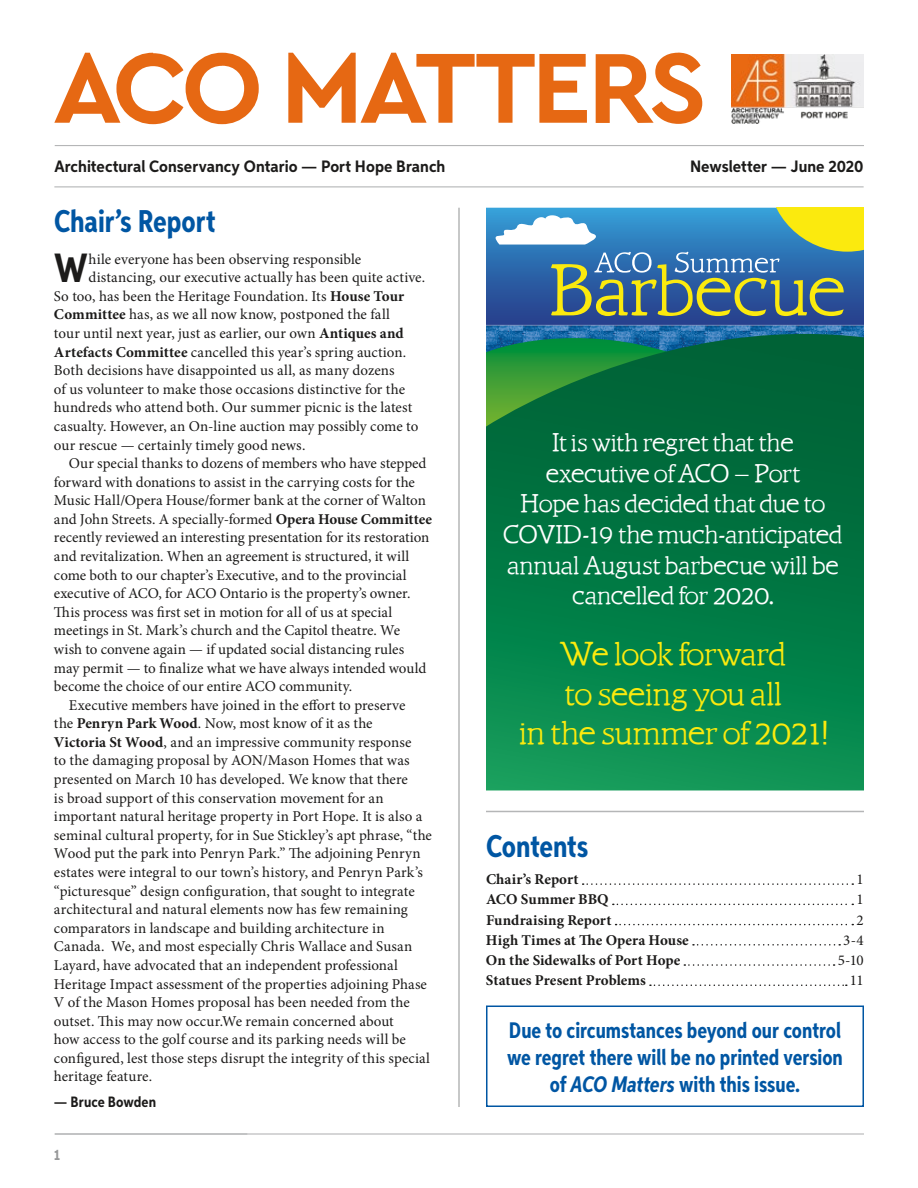
<style>
.page{position:relative;width:918px;height:1188px;background:#fff}
.page>*{position:absolute;margin:0;border:0;box-sizing:border-box;transform-origin:0 0}
.t1{font:700 40.95px "Aspira X Nar";color:#1c1b1a}
.t2{font:33px/39.6px "Barber";letter-spacing:-.015em;color:#fbea0e;text-align:center}
.t3{font:700 31.5px "Aspira XX Nar";letter-spacing:-.005em;color:#0056a3}
.t4{font:25.5px/30.6px "Barber";letter-spacing:-.01em;color:#fff;text-align:center}
.t5{font:700 22.5px/27px "Aspira XX Nar";color:#0056a3;text-align:center}
.t6{font:700 16.5px "Aspira Nar";letter-spacing:.005em;color:#1c1b1a}
.t7{font:15px "Minion Pro";color:#1c1b1a}
.t8{font:700 15px "Minion Pro";letter-spacing:.005em;color:#1c1b1a}
.t9{font:700 15px "Aspira X Nar";letter-spacing:.01em;color:#1c1b1a}
.t10{font:700 15px "Aspira XX Nar";color:#969798}
.s1{font-weight:700}
.s2{font-style:italic}
</style>
<div class="page">
<hr style="left:55px;top:1133px;width:809px;height:2px;background:#b5b6b7">
<hr style="left:54px;top:186px;width:810px;height:1px;background:#b5b6b7">
<hr style="left:55px;top:145px;width:809px;height:1px;background:#b5b6b7">
<svg style="left:583px;top:883px;width:270px;height:2px"></svg>
<svg style="left:613px;top:904px;width:240px;height:1px"></svg>
<svg style="left:616px;top:924px;width:237px;height:1px"></svg>
<svg style="left:693px;top:944px;width:147px;height:2px"></svg>
<svg style="left:684px;top:964px;width:151px;height:2px"></svg>
<svg style="left:650px;top:985px;width:197px;height:1px"></svg>
<hr style="left:458px;top:208px;width:2px;height:899px;background:#b5b6b7">
<svg style="left:54px;top:53px;width:205px;height:71px"></svg>
<img style="left:732px;top:54px;width:132px;height:70px">
<svg style="left:288px;top:53px;width:414px;height:71px"></svg>
<hr style="left:486px;top:811px;width:378px;height:1px;background:#b5b6b7">
<img style="left:486px;top:272px;width:378px;height:62px">
<svg style="left:486px;top:334px;width:378px;height:456px;background:#057a45"></svg>
<svg style="left:488px;top:208px;width:376px;height:108px;background:#5d8c9a"></svg>
<div style="left:486px;top:1006px;width:378px;height:101px;border:2px solid #0056a3"></div>
<p class="t6" style="left:54px;top:157px;width:393px">Architectural Conservancy Ontario — Port Hope Branch</p>
<p class="t6" style="left:690px;top:157px;width:175px">Newsletter — June 2020</p>
<h3 class="t3" style="left:54px;top:202px;width:163px">Chair’s Report</h3>
<h1 class="t1" style="left:54px;top:243px;width:35px">W</h1>
<p class="t7" style="left:88px;top:249px;width:274px">hile everyone has been observing responsible</p>
<p class="t7" style="left:88px;top:267px;width:338px">distancing, our executive actually has been quite active.</p>
<p class="t7" style="left:54px;top:286px;width:352px">So too, has been the Heritage Foundation. Its <span class="s1">House Tour</span></p>
<p class="t7" style="left:54px;top:305px;width:338px"><span class="s1">Committee</span> has, as we all now know, postponed the fall</p>
<p class="t7" style="left:54px;top:323px;width:351px">tour until next year, just as earlier, our own <span class="s1">Antiques and</span></p>
<p class="t7" style="left:54px;top:342px;width:354px"><span class="s1">Artefacts Committee</span> cancelled this year’s spring auction.</p>
<p class="t7" style="left:54px;top:360px;width:342px">Both decisions have disappointed us all, as many dozens</p>
<p class="t7" style="left:54px;top:379px;width:353px">of us volunteer to make those occasions distinctive for the</p>
<p class="t7" style="left:54px;top:398px;width:360px">hundreds who attend both. Our summer picnic is the latest</p>
<p class="t7" style="left:54px;top:416px;width:366px">casualty. However, an On-line auction may possibly come to</p>
<p class="t7" style="left:54px;top:435px;width:253px">our rescue — certainly timely good news.</p>
<p class="t7" style="left:69px;top:453px;width:359px">Our special thanks to dozens of members who have stepped</p>
<p class="t7" style="left:54px;top:472px;width:362px">forward with donations to assist in the carrying costs for the</p>
<p class="t7" style="left:54px;top:490px;width:373px">Music Hall/Opera House/former bank at the corner of Walton</p>
<p class="t7" style="left:54px;top:509px;width:379px">and John Streets. A specially-formed <span class="s1">Opera House Committee</span></p>
<p class="t7" style="left:54px;top:528px;width:377px">recently reviewed an interesting presentation for its restoration</p>
<p class="t7" style="left:54px;top:546px;width:357px">and revitalization. When an agreement is structured, it will</p>
<p class="t7" style="left:54px;top:565px;width:354px">come both to our chapter’s Executive, and to the provincial</p>
<p class="t7" style="left:54px;top:583px;width:358px">executive of ACO, for ACO Ontario is the property’s owner.</p>
<p class="t7" style="left:54px;top:602px;width:340px">This process was first set in motion for all of us at special</p>
<p class="t7" style="left:54px;top:621px;width:348px">meetings in St. Mark’s church and the Capitol theatre. We</p>
<p class="t7" style="left:54px;top:639px;width:352px">wish to convene again — if updated social distancing rules</p>
<p class="t7" style="left:54px;top:658px;width:374px">may permit — to finalize what we have always intended would</p>
<p class="t7" style="left:54px;top:676px;width:300px">become the choice of our entire ACO community.</p>
<p class="t7" style="left:69px;top:695px;width:338px">Executive members have joined in the effort to preserve</p>
<p class="t7" style="left:54px;top:713px;width:320px">the <span class="s1">Penryn Park Wood</span>. Now, most know of it as the</p>
<p class="t7" style="left:54px;top:732px;width:359px"><span class="s1">Victoria St Wood</span>, and an impressive community response</p>
<p class="t7" style="left:54px;top:751px;width:357px">to the damaging proposal by AON/Mason Homes that was</p>
<p class="t7" style="left:54px;top:769px;width:355px">presented on March 10 has developed. We know that there</p>
<p class="t7" style="left:54px;top:788px;width:331px">is broad support of this conservation movement for an</p>
<p class="t7" style="left:54px;top:806px;width:370px">important natural heritage property in Port Hope. It is also a</p>
<p class="t7" style="left:54px;top:825px;width:380px">seminal cultural property, for in Sue Stickley’s apt phrase, “the</p>
<p class="t7" style="left:54px;top:844px;width:368px">Wood put the park into Penryn Park.” The adjoining Penryn</p>
<p class="t7" style="left:54px;top:862px;width:371px">estates were integral to our town’s history, and Penryn Park’s</p>
<p class="t7" style="left:54px;top:881px;width:362px">“picturesque” design configuration, that sought to integrate</p>
<p class="t7" style="left:54px;top:899px;width:355px">architectural and natural elements now has few remaining</p>
<p class="t7" style="left:54px;top:918px;width:332px">comparators in landscape and building architecture in</p>
<p class="t7" style="left:54px;top:937px;width:360px">Canada. We, and most especially Chris Wallace and Susan</p>
<p class="t7" style="left:54px;top:955px;width:346px">Layard, have advocated that an independent professional</p>
<p class="t7" style="left:54px;top:974px;width:375px">Heritage Impact assessment of the properties adjoining Phase</p>
<p class="t7" style="left:54px;top:992px;width:357px">V of the Mason Homes proposal has been needed from the</p>
<p class="t7" style="left:54px;top:1011px;width:341px">outset. This may now occur.We remain concerned about</p>
<p class="t7" style="left:54px;top:1029px;width:354px">how access to the golf course and its parking needs will be</p>
<p class="t7" style="left:54px;top:1048px;width:378px">configured, lest those steps disrupt the integrity of this special</p>
<p class="t7" style="left:54px;top:1067px;width:100px">heritage feature.</p>
<p class="t9" style="left:54px;top:1092px;width:104px">— Bruce Bowden</p>
<h3 class="t4" style="left:503px;top:428px;width:341px">It is with regret that the executive of ACO – Port<br>Hope has decided that due to<br>COVID-19 the much-anticipated annual August barbecue will be cancelled for 2020.</h3>
<h2 class="t2" style="left:518px;top:635px;width:310px">We look forward<br>to seeing you all<br>in the summer of 2021!</h2>
<h3 class="t3" style="left:486px;top:827px;width:104px">Contents</h3>
<p class="t8" style="left:486px;top:869px;width:94px">Chair’s Report</p>
<p class="t7" style="left:856px;top:869px;width:9px">1</p>
<p class="t8" style="left:486px;top:889px;width:124px">ACO Summer BBQ</p>
<p class="t7" style="left:856px;top:890px;width:9px">1</p>
<p class="t8" style="left:486px;top:909px;width:127px">Fundraising Report</p>
<p class="t7" style="left:856px;top:910px;width:9px">2</p>
<p class="t8" style="left:486px;top:929px;width:204px">High Times at The Opera House</p>
<p class="t7" style="left:843px;top:930px;width:22px">3-4</p>
<p class="t8" style="left:486px;top:950px;width:196px">On the Sidewalks of Port Hope</p>
<p class="t7" style="left:838px;top:950px;width:27px">5-10</p>
<p class="t8" style="left:486px;top:970px;width:161px">Statues Present Problems</p>
<p class="t7" style="left:850px;top:970px;width:15px">11</p>
<h3 class="t5" style="left:507px;top:1017px;width:337px">Due to circumstances beyond our control we regret there will be no printed version of <span class="s2">ACO Matters</span> with this issue.</h3>
<p class="t10" style="left:54px;top:1145px;width:7px">1</p>
</div>
